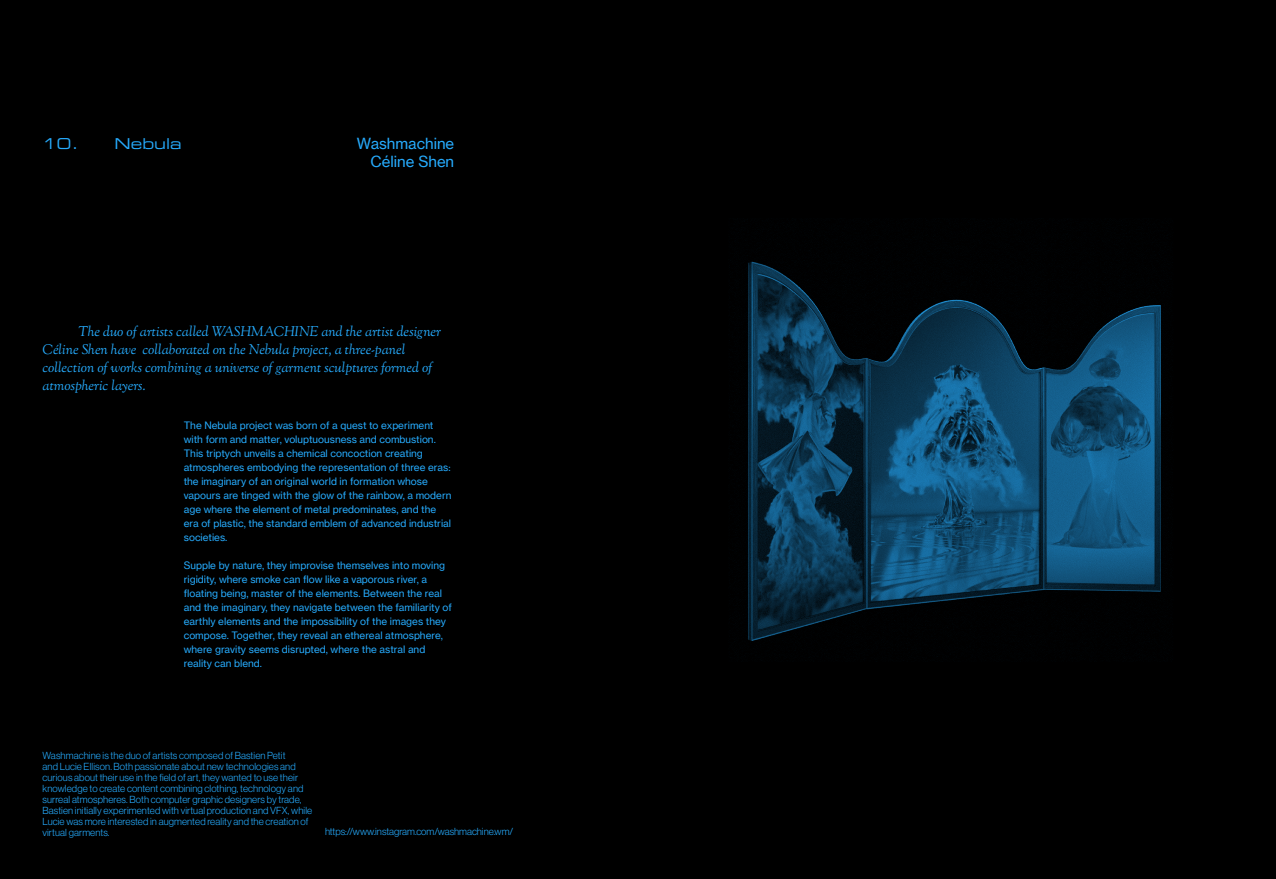
<style>
.page{position:relative;width:1276px;height:879px;background:#000}
.page>*{position:absolute;margin:0;border:0;box-sizing:border-box;transform-origin:0 0}
.t1{font:15px/18px "N Haas Grotesk TX Pro 55 Rg";color:#26aafc;text-align:right}
.t2{font:15px "Eurostile LT Std Ex 2";color:#26aafc}
.t3{font:italic 14px/18px "Sorts Mill Goudy";letter-spacing:-.005em;color:#26aafc}
.t4{font:10px/14px "N Haas Grotesk TX Pro 55 Rg";color:#26aafc}
.t5{font:300 10px/11px "Neue Haas Display";letter-spacing:.01em;color:#26aafc}
</style>
<div class="page">
<img style="left:748px;top:261px;width:413px;height:396px">
<h1 class="t2" style="left:43px;top:133px;width:141px">10. Nebula</h1>
<h1 class="t1" style="left:357px;top:135px;width:99px">Washmachine<br>Céline Shen</h1>
<h2 class="t3" style="left:43px;top:323px;width:400px;text-indent:36px">The duo of artists called WASHMACHINE and the artist designer Céline Shen have collaborated on the Nebula project, a three-panel collection of works combining a universe of garment sculptures formed of atmospheric layers.</h2>
<p class="t4" style="left:184px;top:419px;width:269px">The Nebula project was born of a quest to experiment with form and matter, voluptuousness and combustion.<br>This triptych unveils a chemical concoction creating atmospheres embodying the representation of three eras: the imaginary of an original world in formation whose vapours are tinged with the glow of the rainbow, a modern age where the element of metal predominates, and the era of plastic, the standard emblem of advanced industrial societies.</p>
<p class="t4" style="left:184px;top:559px;width:270px">Supple by nature, they improvise themselves into moving rigidity, where smoke can flow like a vaporous river, a floating being, master of the elements. Between the real and the imaginary, they navigate between the familiarity of earthly elements and the impossibility of the images they compose. Together, they reveal an ethereal atmosphere, where gravity seems disrupted, where the astral and reality can blend.</p>
<p class="t5" style="left:43px;top:750px;width:271px">Washmachine is the duo of artists composed of Bastien Petit<br>and Lucie Ellison. Both passionate about new technologies and curious about their use in the field of art, they wanted to use their knowledge to create content combining clothing, technology and surreal atmospheres. Both computer graphic designers by trade, Bastien initially experimented with virtual production and VFX, while Lucie was more interested in augmented reality and the creation of virtual garments.</p>
<p class="t5" style="left:325px;top:826px;width:190px">https://www.instagram.com/washmachine.wm/</p>
</div>
